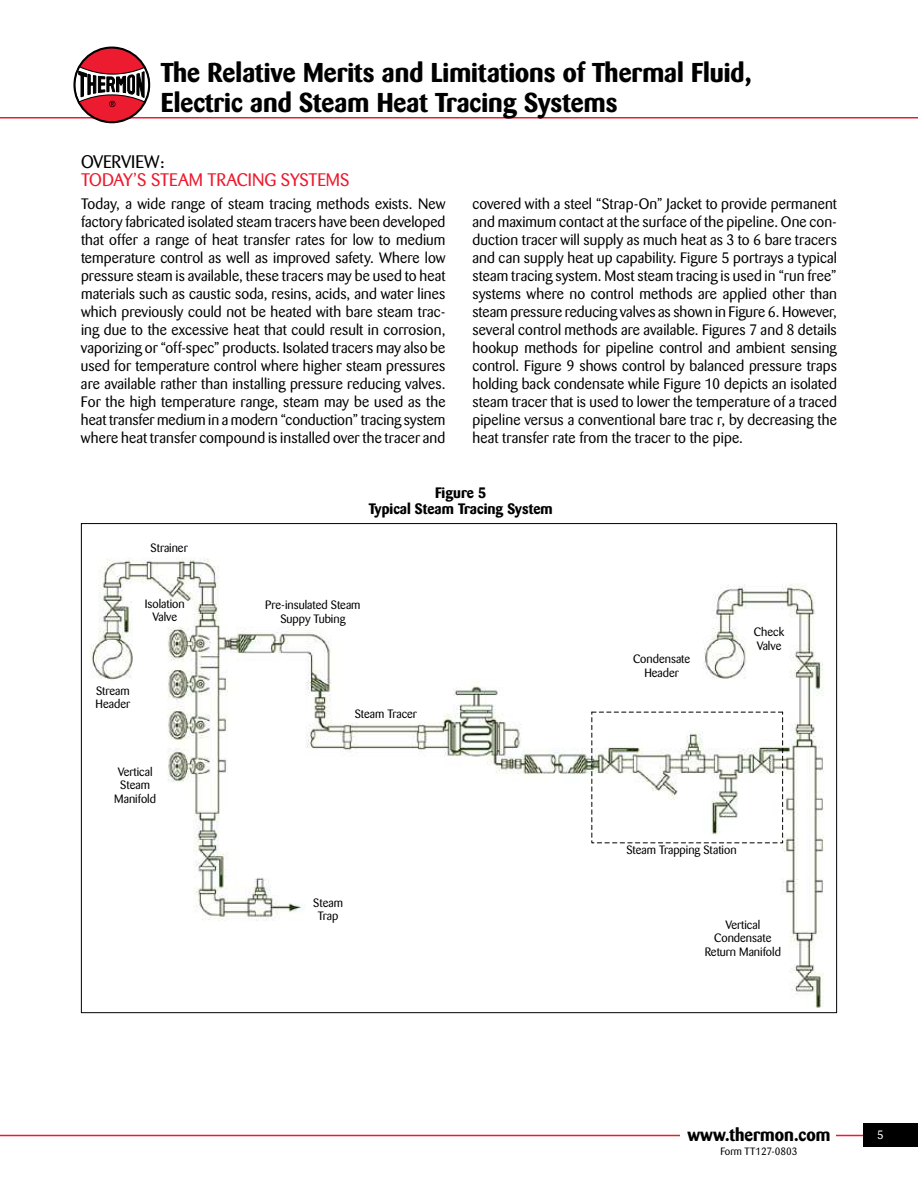
<style>
.page{position:relative;width:918px;height:1188px;background:#fff}
.page>*{position:absolute;margin:0;border:0;box-sizing:border-box;transform-origin:0 0}
.t1{font:700 27px/30px "Barmeno";color:#000}
.t2{font:18px "Barmeno";letter-spacing:-.005em;color:#ed1b2f}
.t3{font:700 18px "Barmeno";color:#000}
.t4{font:18px "Barmeno";letter-spacing:-.005em;color:#000}
.t5{font:15px/18px "Barmeno";letter-spacing:.005em;color:#000}
.t6{font:700 15px/16.5px "Barmeno";color:#000;text-align:center}
.t7{font:12px/13.5px "Barmeno";color:#000;text-align:center}
.t8{font:12px "Barmeno";color:#fff}
.t9{font:10.5px "Barmeno";color:#000}
</style>
<div class="page">
<hr style="left:0;top:117px;width:918px;height:1px;background:#ed1b2f">
<div style="left:74px;top:48px;width:75px;height:74px;background:#ed1b2f;border-radius:50%"></div>
<svg style="left:74px;top:65px;width:76px;height:59px"></svg>
<hr style="left:0;top:1135px;width:864px;height:1px;background:#ed1b2f">
<div style="left:864px;top:1123px;width:54px;height:24px;background:#000"></div>
<div style="left:680px;top:1129px;width:156px;height:17px;background:#fff"></div>
<img style="left:90px;top:558px;width:734px;height:450px">
<svg style="left:591px;top:711px;width:192px;height:133px"></svg>
<h1 class="t1" style="left:161px;top:59px;width:592px">The Relative Merits and Limitations of Thermal Fluid,<br>Electric and Steam Heat Tracing Systems</h1>
<p class="t4" style="left:81px;top:153px;width:85px">OVERVIEW:</p>
<p class="t2" style="left:81px;top:171px;width:270px">TODAY’S STEAM TRACING SYSTEMS</p>
<p class="t5" style="left:81px;top:194px;width:370px">Today,฀a฀wide฀range฀of฀steam฀tracing฀methods฀exists.฀New฀ factory fabricated isolated steam tracers have been developed that offer a range of heat transfer rates for low to medium temperature control as well as improved safety. Where low pressure steam is available, these tracers may be used to heat materials such as caustic soda, resins, acids, and water lines which previously could not be heated with bare steam trac&shy;ing฀due฀to฀the฀excessive฀heat฀that฀could฀result฀in฀corrosion,฀ vaporizing or “off-spec” products. Isolated tracers may also be used for temperature control where higher steam pressures are available rather than installing pressure reducing valves.<br>For the high temperature range, steam may be used as the heat transfer medium in a modern “conduction” tracing system where heat transfer compound is installed over the tracer and</p>
<p class="t5" style="left:472px;top:195px;width:366px;text-align:justify">covered with a steel “Strap-On” Jacket to provide permanent and฀maximum฀contact฀at฀the฀surface฀of฀the฀pipeline.฀One฀con&shy;duction tracer will supply as much heat as 3 to 6 bare tracers and can supply heat up capability. Figure 5 portrays a typical steam tracing system. Most steam tracing is used in “run free” systems where no control methods are applied other than steam pressure reducing valves as shown in Figure 6. However, several control methods are available. Figures 7 and 8 details hookup methods for pipeline control and ambient sensing control. Figure 9 shows control by balanced pressure traps holding back condensate while Figure 10 depicts an isolated steam tracer that is used to lower the temperature of a traced pipeline versus a conventional bare trac r, by decreasing the heat transfer rate from the tracer to the pipe.</p>
<p class="t7" style="left:151px;top:542px;width:39px">Strainer</p>
<p class="t7" style="left:145px;top:597px;width:41px">Isolation<br>Valve</p>
<p class="t7" style="left:96px;top:684px;width:36px;text-align:left">Stream<br>Header</p>
<p class="t7" style="left:114px;top:765px;width:43px">Vertical<br>Steam<br>Manifold</p>
<p class="t6" style="left:369px;top:485px;width:186px">Figure 5<br>Typical Steam Tracing System</p>
<p class="t7" style="left:265px;top:599px;width:97px">Pre-insulated Steam<br>Suppy Tubing</p>
<p class="t7" style="left:355px;top:707px;width:64px">Steam Tracer</p>
<p class="t7" style="left:313px;top:896px;width:31px">Steam<br>Trap</p>
<p class="t7" style="left:633px;top:653px;width:59px">Condensate<br>Header</p>
<p class="t7" style="left:754px;top:626px;width:32px;text-align:left">Check<br>Valve</p>
<p class="t7" style="left:626px;top:844px;width:112px">Steam Trapping Station</p>
<p class="t7" style="left:705px;top:918px;width:78px">Vertical<br>Condensate<br>Return Manifold</p>
<p class="t3" style="left:688px;top:1125px;width:144px">www.thermon.com</p>
<p class="t8" style="left:877px;top:1129px;width:8px">5</p>
<p class="t9" style="left:720px;top:1147px;width:79px">Form TT127-0803</p>
</div>
